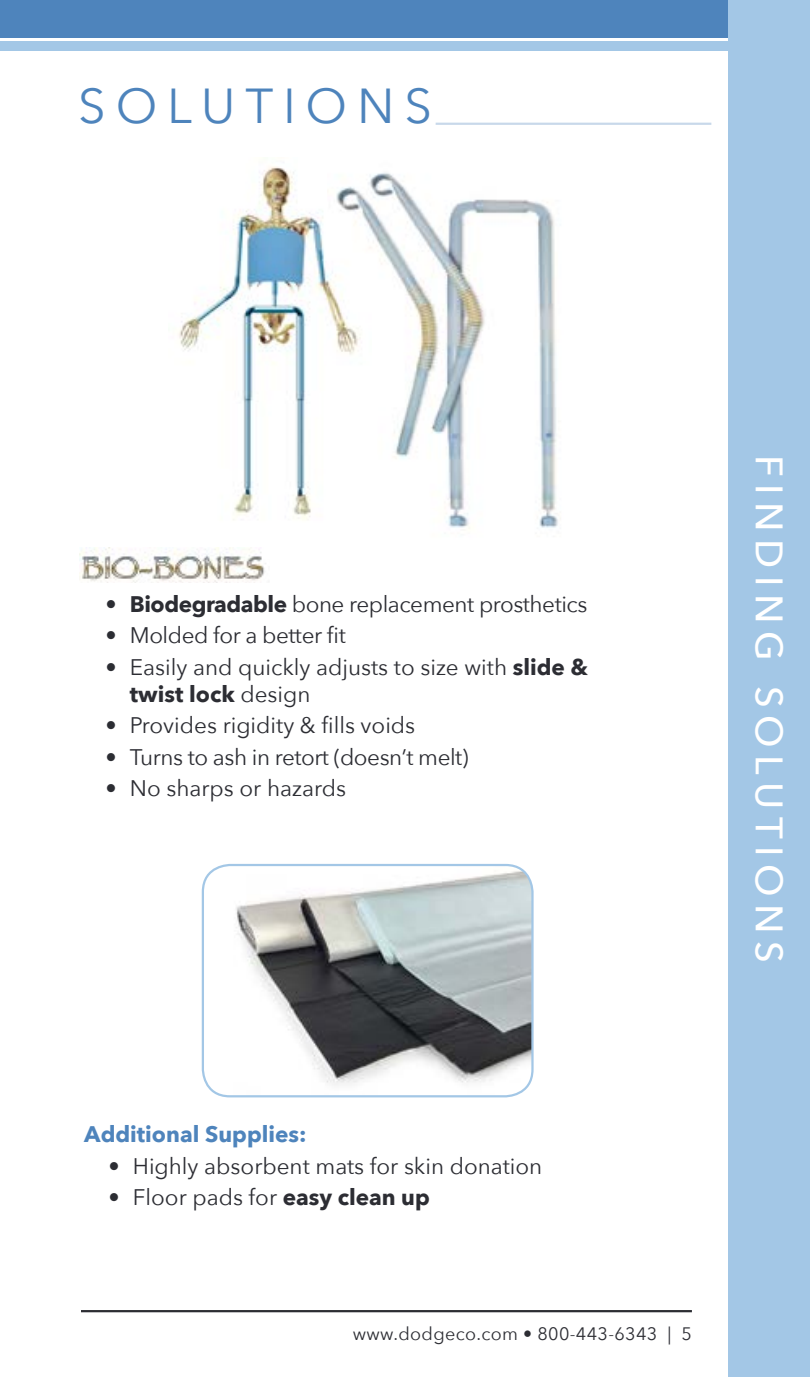
<style>
.page{position:relative;width:810px;height:1377px;background:#fff}
.page>*{position:absolute;margin:0;border:0;box-sizing:border-box;transform-origin:0 0}
.t1{font:49.05px "Avenir Next";letter-spacing:.2em;color:#4e84bc}
.t2{font:500 38.25px "Avenir Next";letter-spacing:.2em;color:#fff}
.t3{font:22.5px/27px "Avenir Next";color:#2c2d33}
.t4{font:22.5px "Avenir Next";letter-spacing:-.02em;color:#2c2d33}
.t5{font:700 22.5px "Avenir Next";color:#4e84bc}
.t6{font:18px "Avenir Next";letter-spacing:.02em;color:#2c2d33}
.s1{font-weight:700}
</style>
<div class="page">
<div style="left:0;top:0;width:728px;height:38px;background:#4e84bc"></div>
<div style="left:728px;top:0;width:82px;height:1377px;background:#a3c7e6"></div>
<img style="left:371px;top:172px;width:187px;height:357px">
<hr style="left:81px;top:1310px;width:611px;height:2px;background:#2c2d33">
<img style="left:80px;top:547px;width:186px;height:36px">
<img style="left:179px;top:166px;width:192px;height:354px">
<img style="left:221px;top:865px;width:311px;height:231px">
<div style="left:202px;top:864px;width:332px;height:233px;border:2px solid #a3c7e6;border-radius:27px"></div>
<div style="left:0;top:42px;width:810px;height:9px;background:#a3c7e6"></div>
<hr style="left:436px;top:123px;width:275px;height:2px;background:#4e84bc">
<h1 class="t1" style="left:78px;top:64px;width:355px">SOLUTIONS</h1>
<p class="t4" style="left:106px;top:585px;width:483px">• <span class="s1">Biodegradable</span> bone replacement prosthetics</p>
<p class="t4" style="left:106px;top:617px;width:242px">• Molded for a better fit</p>
<p class="t3" style="left:130px;top:653px;width:460px;text-indent:-24px">• Easily and quickly adjusts to size with <span class="s1">slide &amp; twist lock</span> design</p>
<p class="t3" style="left:106px;top:711px;width:311px">• Provides rigidity &amp; fills voids</p>
<p class="t4" style="left:106px;top:738px;width:365px">• Turns to ash in retort (doesn’t melt)</p>
<p class="t3" style="left:106px;top:774px;width:242px">• No sharps or hazards</p>
<h2 class="t2" style="left:802px;top:455px;width:510px;rotate:90deg">FINDING SOLUTIONS</h2>
<p class="t5" style="left:84px;top:1115px;width:224px">Additional Supplies:</p>
<p class="t3" style="left:109px;top:1152px;width:435px">• Highly absorbent mats for skin donation</p>
<p class="t3" style="left:109px;top:1183px;width:323px">• Floor pads for <span class="s1">easy clean up</span></p>
<p class="t6" style="left:353px;top:1318px;width:341px">www.dodgeco.com • 800-443-6343 | 5</p>
</div>
